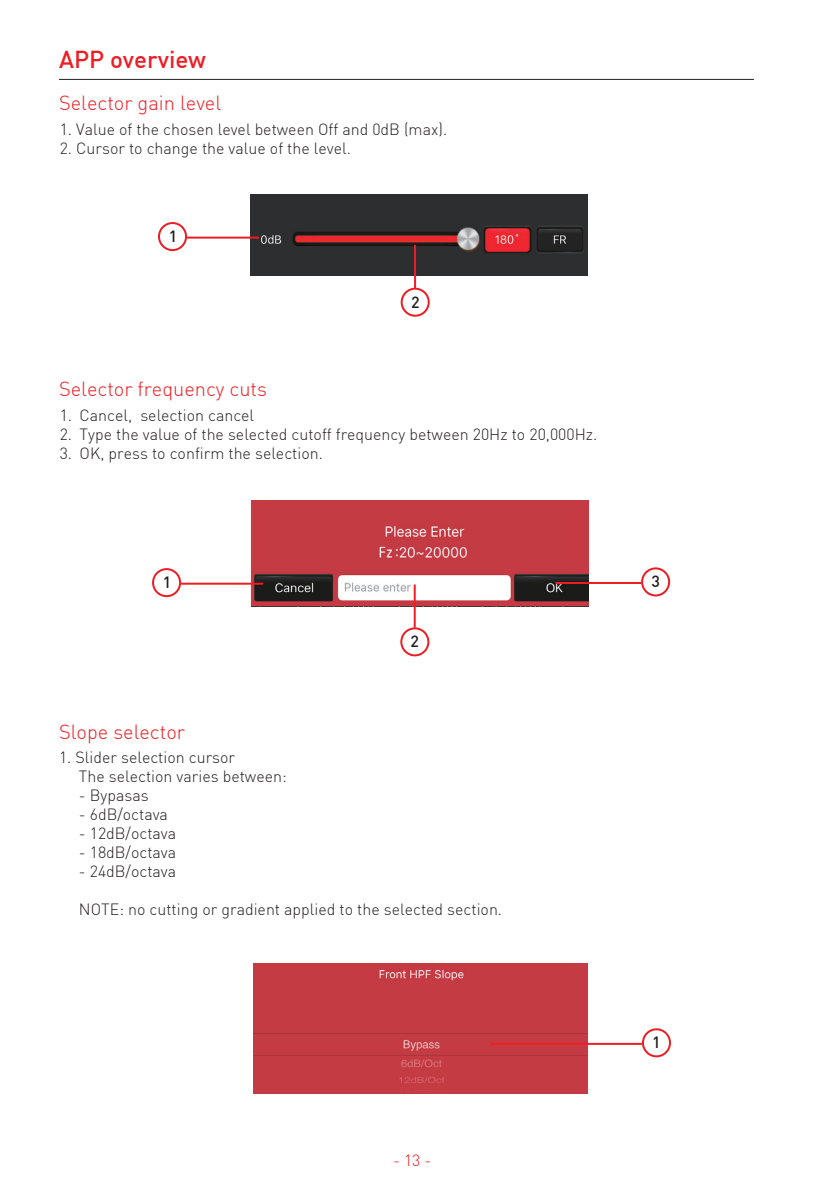
<style>
.page{position:relative;width:813px;height:1196px;background:#fff}
.page>*{position:absolute;margin:0;border:0;box-sizing:border-box;transform-origin:0 0}
.t1{font:500 24px "DIN";color:#ee1d23}
.t2{font:300 20px "DIN";color:#ee1d23}
.t3{font:300 16px/19px "DIN";color:#231f20}
.t4{font:500 16px "DIN";color:#231f20}
.t5{font:300 16px "DIN";color:#ee1d23}
</style>
<div class="page">
<hr style="left:59px;top:79px;width:694px;height:1px;background:#231f20">
<img style="left:251px;top:194px;width:336px;height:82px">
<img style="left:250px;top:500px;width:338px;height:106px">
<div style="left:254px;top:963px;width:334px;height:129px;background:#c53b44"></div>
<div style="left:152px;top:568px;width:29px;height:29px;border:2px solid #ee1d23;border-radius:50%"></div>
<div style="left:400px;top:627px;width:29px;height:29px;border:2px solid #ee1d23;border-radius:50%"></div>
<div style="left:642px;top:1028px;width:29px;height:29px;border:2px solid #ee1d23;border-radius:50%"></div>
<hr style="left:490px;top:1042px;width:152px;height:2px;background:#ee1d23">
<hr style="left:181px;top:582px;width:82px;height:2px;background:#ee1d23">
<div style="left:641px;top:567px;width:29px;height:29px;border:2px solid #ee1d23;border-radius:50%"></div>
<hr style="left:555px;top:582px;width:86px;height:2px;background:#ee1d23">
<hr style="left:413px;top:584px;width:2px;height:43px;background:#ee1d23">
<div style="left:158px;top:222px;width:29px;height:29px;border:2px solid #ee1d23;border-radius:50%"></div>
<div style="left:400px;top:287px;width:29px;height:30px;border:2px solid #ee1d23;border-radius:50%"></div>
<hr style="left:187px;top:236px;width:72px;height:2px;background:#ee1d23">
<hr style="left:414px;top:245px;width:2px;height:43px;background:#ee1d23">
<h1 class="t1" style="left:59px;top:44px;width:149px">APP overview</h1>
<p class="t2" style="left:59px;top:91px;width:164px">Selector gain level</p>
<p class="t3" style="left:60px;top:119px;width:389px">1. Value of the chosen level between Off and 0dB (max).</p>
<p class="t3" style="left:60px;top:138px;width:293px">2. Cursor to change the value of the level.</p>
<p class="t4" style="left:169px;top:226px;width:10px">1</p>
<p class="t4" style="left:411px;top:292px;width:10px">2</p>
<p class="t2" style="left:59px;top:376px;width:209px">Selector frequency cuts</p>
<p class="t3" style="left:60px;top:405px;width:196px">1. Cancel, selection cancel</p>
<p class="t3" style="left:60px;top:424px;width:539px">2. Type the value of the selected cutoff frequency between 20Hz to 20,000Hz.</p>
<p class="t3" style="left:60px;top:443px;width:265px">3. OK, press to confirm the selection.</p>
<p class="t4" style="left:163px;top:572px;width:10px">1</p>
<p class="t2" style="left:59px;top:719px;width:127px">Slope selector</p>
<p class="t4" style="left:410px;top:631px;width:10px">2</p>
<p class="t3" style="left:79px;top:747px;width:209px;text-indent:-20px">1. Slider selection cursor<br>The selection varies between:</p>
<p class="t3" style="left:79px;top:785px;width:71px">- Bypasas</p>
<p class="t3" style="left:79px;top:804px;width:91px">- 6dB/octava</p>
<p class="t3" style="left:79px;top:823px;width:99px">- 12dB/octava</p>
<p class="t3" style="left:79px;top:842px;width:99px">- 18dB/octava</p>
<p class="t3" style="left:79px;top:861px;width:99px">- 24dB/octava</p>
<p class="t3" style="left:79px;top:899px;width:425px">NOTE: no cutting or gradient applied to the selected section.</p>
<p class="t5" style="left:393px;top:1149px;width:40px">- 13 -</p>
<p class="t4" style="left:651px;top:571px;width:10px">3</p>
<p class="t4" style="left:652px;top:1032px;width:10px">1</p>
</div>
